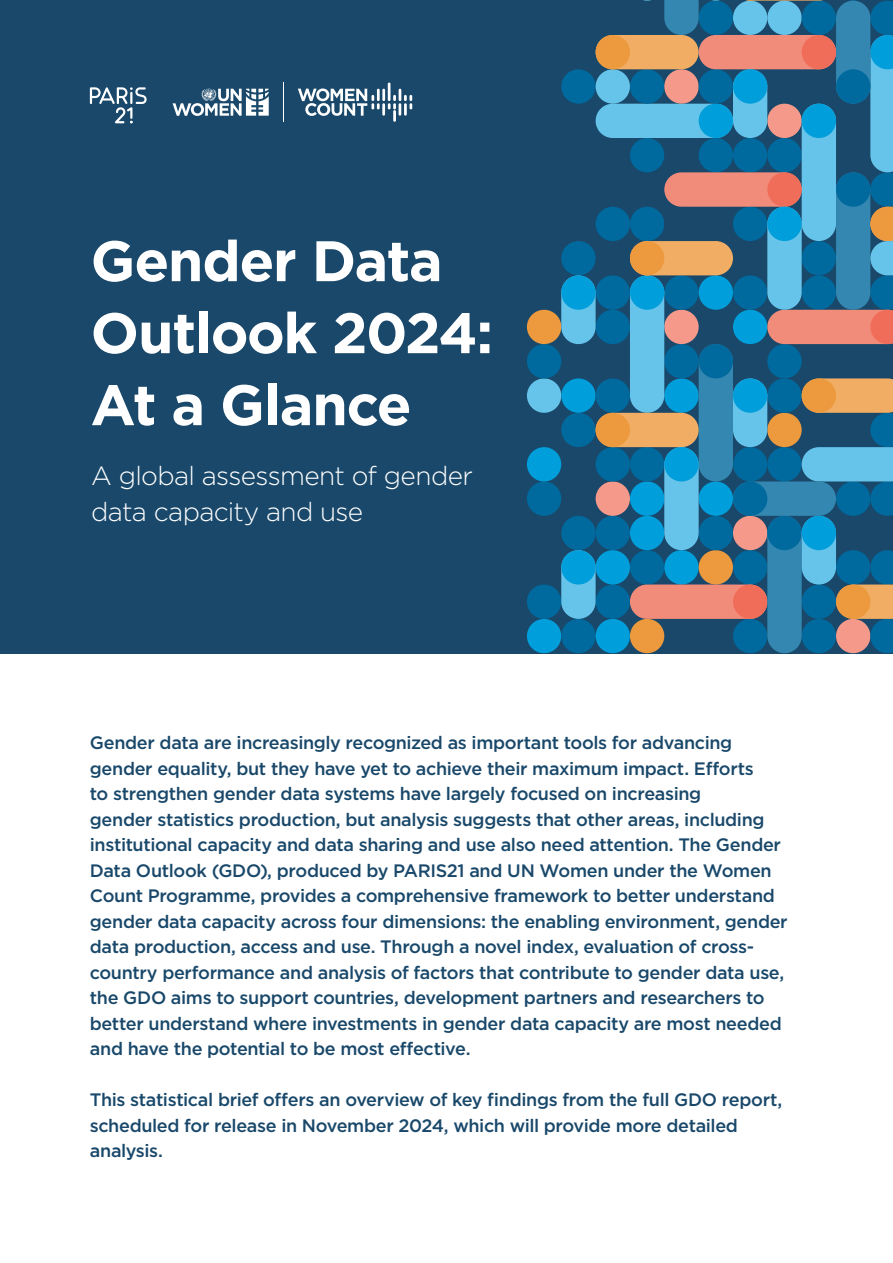
<style>
.page{position:relative;width:893px;height:1263px;background:#fff}
.page>*{position:absolute;margin:0;border:0;box-sizing:border-box;transform-origin:0 0}
.t1{font:700 57px/72px "Gotham";letter-spacing:-.025em;color:#fff}
.t2{font:300 26.25px/36px "Gotham";letter-spacing:-.025em;color:#fff}
.t3{font:500 18px/25.5px "Gotham";letter-spacing:-.02em;color:#19486a}
</style>
<div class="page">
<div style="left:0;top:0;width:893px;height:653px;background:#19486a"></div>
<div style="left:527px;top:619px;width:34px;height:34px;background:#009edb;border-radius:50%"></div>
<div style="left:527px;top:584px;width:34px;height:35px;background:#00699e;border-radius:50%"></div>
<div style="left:527px;top:481px;width:34px;height:35px;background:#00699e;border-radius:50%"></div>
<div style="left:527px;top:447px;width:34px;height:34px;background:#009edb;border-radius:50%"></div>
<div style="left:527px;top:378px;width:34px;height:35px;background:#66c4eb;border-radius:50%"></div>
<div style="left:527px;top:344px;width:34px;height:34px;background:#00699e;border-radius:50%"></div>
<div style="left:527px;top:310px;width:34px;height:34px;background:#ed993d;border-radius:50%"></div>
<div style="left:561px;top:619px;width:35px;height:34px;background:#00699e;border-radius:50%"></div>
<div style="left:561px;top:516px;width:35px;height:34px;background:#00699e;border-radius:50%"></div>
<div style="left:561px;top:413px;width:35px;height:34px;background:#00699e;border-radius:50%"></div>
<div style="left:561px;top:378px;width:35px;height:35px;background:#009edb;border-radius:50%"></div>
<div style="left:561px;top:241px;width:35px;height:34px;background:#00699e;border-radius:50%"></div>
<div style="left:596px;top:619px;width:34px;height:34px;background:#009edb;border-radius:50%"></div>
<div style="left:596px;top:584px;width:34px;height:35px;background:#00699e;border-radius:50%"></div>
<div style="left:596px;top:550px;width:34px;height:34px;background:#009edb;border-radius:50%"></div>
<div style="left:596px;top:516px;width:34px;height:34px;background:#00699e;border-radius:50%"></div>
<div style="left:596px;top:481px;width:34px;height:35px;background:#f5998a;border-radius:50%"></div>
<div style="left:596px;top:447px;width:34px;height:34px;background:#00699e;border-radius:50%"></div>
<div style="left:596px;top:378px;width:34px;height:35px;background:#00699e;border-radius:50%"></div>
<div style="left:596px;top:310px;width:34px;height:34px;background:#00699e;border-radius:50%"></div>
<div style="left:596px;top:275px;width:34px;height:35px;background:#00699e;border-radius:50%"></div>
<div style="left:596px;top:207px;width:34px;height:34px;background:#00699e;border-radius:50%"></div>
<div style="left:630px;top:619px;width:34px;height:34px;background:#ed993d;border-radius:50%"></div>
<div style="left:630px;top:550px;width:34px;height:34px;background:#00699e;border-radius:50%"></div>
<div style="left:630px;top:516px;width:34px;height:34px;background:#009edb;border-radius:50%"></div>
<div style="left:630px;top:481px;width:34px;height:35px;background:#009edb;border-radius:50%"></div>
<div style="left:630px;top:447px;width:34px;height:34px;background:#00699e;border-radius:50%"></div>
<div style="left:664px;top:550px;width:35px;height:34px;background:#009edb;border-radius:50%"></div>
<div style="left:664px;top:378px;width:35px;height:35px;background:#009edb;border-radius:50%"></div>
<div style="left:664px;top:344px;width:35px;height:34px;background:#00699e;border-radius:50%"></div>
<div style="left:699px;top:550px;width:34px;height:34px;background:#ed993d;border-radius:50%"></div>
<div style="left:699px;top:516px;width:34px;height:34px;background:#00699e;border-radius:50%"></div>
<div style="left:699px;top:481px;width:34px;height:35px;background:#009edb;border-radius:50%"></div>
<div style="left:733px;top:619px;width:34px;height:34px;background:#00699e;border-radius:50%"></div>
<div style="left:733px;top:550px;width:34px;height:34px;background:#00699e;border-radius:50%"></div>
<div style="left:733px;top:516px;width:34px;height:34px;background:#f5998a;border-radius:50%"></div>
<div style="left:733px;top:447px;width:34px;height:34px;background:#00699e;border-radius:50%"></div>
<div style="left:767px;top:447px;width:35px;height:34px;background:#00699e;border-radius:50%"></div>
<div style="left:767px;top:413px;width:35px;height:34px;background:#ed993d;border-radius:50%"></div>
<div style="left:767px;top:378px;width:35px;height:35px;background:#00699e;border-radius:50%"></div>
<div style="left:767px;top:344px;width:35px;height:34px;background:#00699e;border-radius:50%"></div>
<div style="left:802px;top:619px;width:34px;height:34px;background:#00699e;border-radius:50%"></div>
<div style="left:802px;top:584px;width:34px;height:35px;background:#00699e;border-radius:50%"></div>
<div style="left:630px;top:275px;width:34px;height:138px;background:#66c4eb;border-radius:17px"></div>
<div style="left:630px;top:584px;width:137px;height:35px;background:#f28c7a;border-radius:17px"></div>
<div style="left:733px;top:584px;width:34px;height:35px;background:#f06e59;border-radius:50%"></div>
<div style="left:596px;top:104px;width:137px;height:34px;background:#66c4eb;border-radius:17px"></div>
<div style="left:699px;top:344px;width:34px;height:137px;background:#3387b0;border-radius:17px"></div>
<div style="left:699px;top:344px;width:34px;height:34px;background:#00699e;border-radius:50%"></div>
<div style="left:767px;top:516px;width:35px;height:137px;background:#3387b0;border-radius:17px"></div>
<div style="left:767px;top:516px;width:35px;height:34px;background:#00699e;border-radius:50%"></div>
<svg style="left:802px;top:378px;width:91px;height:138px"></svg>
<div style="left:802px;top:378px;width:34px;height:35px;background:#ed993d;border-radius:50%"></div>
<svg style="left:836px;top:550px;width:57px;height:103px"></svg>
<div style="left:836px;top:584px;width:34px;height:35px;background:#ed993d;border-radius:50%"></div>
<div style="left:733px;top:481px;width:103px;height:35px;background:#3387b0;border-radius:17px"></div>
<div style="left:733px;top:481px;width:34px;height:35px;background:#00699e;border-radius:50%"></div>
<div style="left:596px;top:413px;width:103px;height:34px;background:#f0ad63;border-radius:17px"></div>
<div style="left:596px;top:413px;width:34px;height:34px;background:#ed993d;border-radius:50%"></div>
<div style="left:561px;top:275px;width:35px;height:69px;background:#66c4eb;border-radius:17px"></div>
<div style="left:561px;top:275px;width:35px;height:35px;background:#009edb;border-radius:50%"></div>
<div style="left:561px;top:550px;width:35px;height:69px;background:#66c4eb;border-radius:17px"></div>
<div style="left:561px;top:550px;width:35px;height:34px;background:#009edb;border-radius:50%"></div>
<div style="left:802px;top:516px;width:34px;height:68px;background:#66c4eb;border-radius:17px"></div>
<div style="left:802px;top:516px;width:34px;height:34px;background:#009edb;border-radius:50%"></div>
<div style="left:733px;top:378px;width:34px;height:69px;background:#66c4eb;border-radius:17px"></div>
<div style="left:733px;top:378px;width:34px;height:35px;background:#009edb;border-radius:50%"></div>
<div style="left:664px;top:447px;width:35px;height:103px;background:#66c4eb;border-radius:17px"></div>
<div style="left:664px;top:447px;width:35px;height:34px;background:#009edb;border-radius:50%"></div>
<div style="left:561px;top:69px;width:35px;height:35px;background:#00699e;border-radius:50%"></div>
<div style="left:596px;top:69px;width:34px;height:35px;background:#66c4eb;border-radius:50%"></div>
<svg style="left:630px;top:0;width:263px;height:344px"></svg>
<div style="left:836px;top:1px;width:34px;height:103px;background:#3387b0;border-radius:17px"></div>
<div style="left:836px;top:69px;width:34px;height:35px;background:#00699e;border-radius:50%"></div>
<div style="left:699px;top:35px;width:137px;height:34px;background:#f28c7a;border-radius:17px"></div>
<div style="left:802px;top:35px;width:34px;height:34px;background:#f06e59;border-radius:50%"></div>
<div style="left:596px;top:35px;width:103px;height:34px;background:#f0ad63;border-radius:17px"></div>
<div style="left:596px;top:35px;width:34px;height:34px;background:#ed993d;border-radius:50%"></div>
<div style="left:733px;top:69px;width:34px;height:69px;background:#66c4eb;border-radius:17px"></div>
<div style="left:733px;top:69px;width:34px;height:35px;background:#009edb;border-radius:50%"></div>
<hr style="left:283px;top:83px;width:1px;height:39px;background:#fff">
<svg style="left:298px;top:83px;width:114px;height:39px"></svg>
<svg style="left:173px;top:88px;width:96px;height:28px"></svg>
<svg style="left:90px;top:87px;width:57px;height:36px"></svg>
<h1 class="t1" style="left:91px;top:225px;width:404px">Gender Data<br>Outlook 2024:<br>At a Glance</h1>
<h2 class="t2" style="left:91px;top:457px;width:383px">A global assessment of gender data capacity and use</h2>
<p class="t3" style="left:90px;top:730px;width:699px">Gender data are increasingly recognized as important tools for advancing gender equality, but they have yet to achieve their maximum impact. Efforts<br>to strengthen gender data systems have largely focused on increasing<br>gender statistics production, but analysis suggests that other areas, including institutional capacity and data sharing and use also need attention. The Gender Data Outlook (GDO), produced by PARIS21 and UN Women under the Women Count Programme, provides a comprehensive framework to better understand gender data capacity across four dimensions: the enabling environment, gender data production, access and use. Through a novel index, evaluation of cross&shy;country performance and analysis of factors that contribute to gender data use, the GDO aims to support countries, development partners and researchers to better understand where investments in gender data capacity are most needed and have the potential to be most effective.</p>
<p class="t3" style="left:90px;top:1087px;width:694px">This statistical brief offers an overview of key findings from the full GDO report, scheduled for release in November 2024, which will provide more detailed analysis.</p>
</div>
